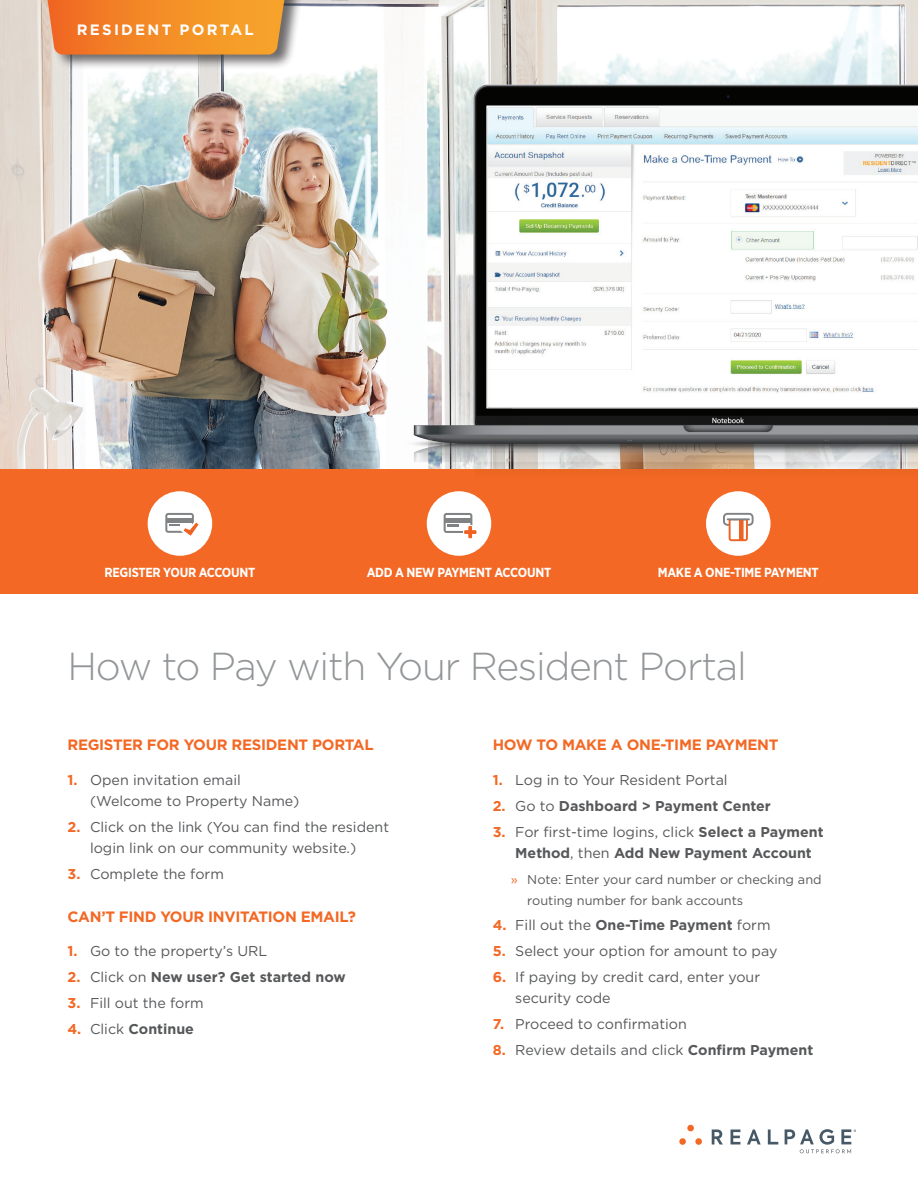
<style>
.page{position:relative;width:918px;height:1188px;background:#fff}
.page>*{position:absolute;margin:0;border:0;box-sizing:border-box;transform-origin:0 0}
.t1{font:300 39px "Gotham";letter-spacing:-.03em;color:#939698}
.t2{font:700 15px "Gotham";letter-spacing:-.02em;color:#f36824}
.t3{font:700 15px "Gotham";letter-spacing:.15em;color:#fff}
.t4{font:14.25px/21px "Gotham";color:#57585a}
.t5{font:700 14.25px/21px "Gotham";color:#57585a}
.t6{font:700 13.2px "Gotham Narrow";letter-spacing:-.02em;color:#fff}
.t7{font:12.75px/21px "Gotham";color:#57585a}
.s1{font-weight:700;color:#f36824}
.s2{color:#f36824}
.s3{font-weight:400}
.s4{font-weight:700}
</style>
<div class="page">
<div style="left:687px;top:1125px;width:7px;height:6px;background:#f36824;border-radius:50%"></div>
<div style="left:679px;top:1138px;width:7px;height:7px;background:#f36824;border-radius:50%"></div>
<div style="left:695px;top:1138px;width:7px;height:7px;background:#f36824;border-radius:50%"></div>
<svg style="left:712px;top:1130px;width:11px;height:14px"></svg>
<svg style="left:730px;top:1130px;width:10px;height:14px"></svg>
<svg style="left:747px;top:1130px;width:14px;height:14px"></svg>
<svg style="left:768px;top:1130px;width:10px;height:14px"></svg>
<svg style="left:785px;top:1129px;width:71px;height:24px"></svg>
<div style="left:0;top:469px;width:918px;height:125px;background:#f36824"></div>
<div style="left:706px;top:491px;width:65px;height:65px;background:#fff;border-radius:50%"></div>
<svg style="left:723px;top:513px;width:31px;height:28px"></svg>
<hr style="left:727px;top:518px;width:23px;height:2px;background:#808284">
<div style="left:427px;top:491px;width:64px;height:65px;background:#fff;border-radius:50%"></div>
<svg style="left:444px;top:513px;width:33px;height:26px"></svg>
<div style="left:148px;top:491px;width:64px;height:65px;background:#fff;border-radius:50%"></div>
<svg style="left:165px;top:513px;width:34px;height:23px"></svg>
<img style="left:0;top:0;width:918px;height:469px">
<img style="left:380px;top:43px;width:538px;height:453px">
<div style="left:45px;top:0;width:259px;height:70px;background:#231f20;opacity:.66"></div>
<svg style="left:48px;top:0;width:236px;height:55px"></svg>
<p class="t3" style="left:77px;top:20px;width:178px">RESIDENT PORTAL</p>
<p class="t6" style="left:104px;top:564px;width:153px">REGISTER YOUR ACCOUNT</p>
<p class="t6" style="left:367px;top:564px;width:186px">ADD A NEW PAYMENT ACCOUNT</p>
<p class="t6" style="left:658px;top:564px;width:163px">MAKE A ONE-TIME PAYMENT</p>
<h1 class="t1" style="left:68px;top:642px;width:681px">How to Pay with Your Resident Portal</h1>
<p class="t2" style="left:68px;top:735px;width:308px">REGISTER FOR YOUR RESIDENT PORTAL</p>
<p class="t4" style="left:90px;top:769px;width:211px;text-indent:-23px"><span class="s1">1.</span> Open invitation email (Welcome to Property Name)</p>
<p class="t4" style="left:90px;top:816px;width:301px;text-indent:-23px"><span class="s1">2.</span> Click on the link (You can find the resident login link on our community website.)</p>
<p class="t4" style="left:68px;top:863px;width:158px"><span class="s1">3.</span> Complete the form</p>
<p class="t2" style="left:68px;top:906px;width:290px">CAN’T FIND YOUR INVITATION EMAIL?</p>
<p class="t4" style="left:68px;top:940px;width:201px"><span class="s1">1.</span> Go to the property’s URL</p>
<p class="t5" style="left:68px;top:966px;width:280px"><span class="s2">2.</span> <span class="s3">Click on</span> New user? Get started now</p>
<p class="t4" style="left:68px;top:992px;width:138px"><span class="s1">3.</span> Fill out the form</p>
<p class="t5" style="left:68px;top:1018px;width:128px"><span class="s2">4.</span> <span class="s3">Click</span> Continue</p>
<p class="t2" style="left:493px;top:735px;width:287px">HOW TO MAKE A ONE-TIME PAYMENT</p>
<p class="t4" style="left:493px;top:769px;width:236px"><span class="s1">1.</span> Log in to Your Resident Portal</p>
<p class="t5" style="left:493px;top:795px;width:280px"><span class="s2">2.</span> <span class="s3">Go to</span> Dashboard &gt; Payment Center</p>
<p class="t5" style="left:515px;top:821px;width:310px;text-indent:-23px"><span class="s2">3.</span> <span class="s3">For first-time logins, click</span> Select a Payment<br>Method<span class="s3">, then</span> Add New Payment Account</p>
<p class="t7" style="left:527px;top:868px;width:296px;text-indent:-16px"><span class="s2">»</span> Note: Enter your card number or checking and routing number for bank accounts</p>
<p class="t5" style="left:493px;top:915px;width:279px"><span class="s2">4.</span> <span class="s3">Fill out the</span> One-Time Payment <span class="s3">form</span></p>
<p class="t4" style="left:493px;top:940px;width:286px"><span class="s1">5.</span> Select your option for amount to pay</p>
<p class="t4" style="left:515px;top:966px;width:246px;text-indent:-23px"><span class="s1">6.</span> If paying by credit card, enter your security code</p>
<p class="t4" style="left:493px;top:1013px;width:196px"><span class="s1">7.</span> Proceed to confirmation</p>
<p class="t4" style="left:493px;top:1039px;width:322px"><span class="s1">8.</span> Review details and click <span class="s4">Confirm Payment</span></p>
</div>
